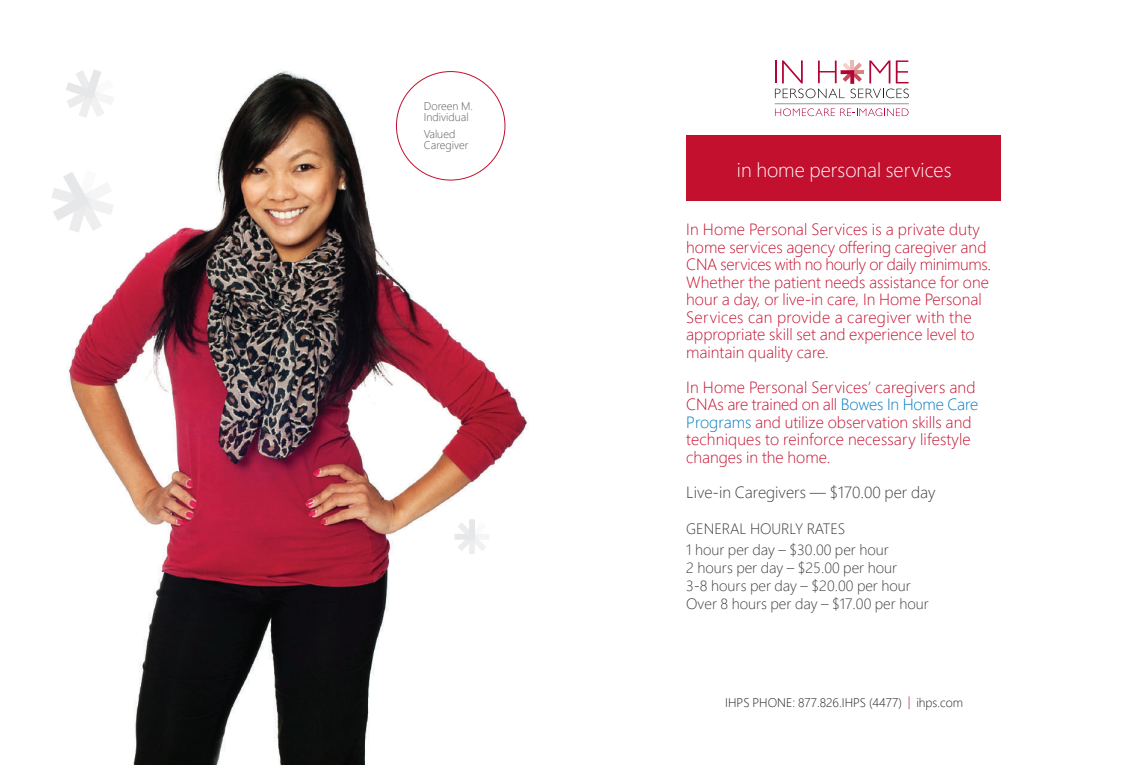
<style>
.page{position:relative;width:1125px;height:765px;background:#fff}
.page>*{position:absolute;margin:0;border:0;box-sizing:border-box;transform-origin:0 0}
.t1{font:300 20px "Segoe Pro";color:#fff}
.t2{font:300 16.25px/17.5px "Segoe Pro";color:#c3102f}
.t3{font:300 16.25px "Segoe Pro";color:#3e3e3f}
.t4{font:300 15px/18px "Segoe Pro";color:#3e3e3f}
.t5{font:300 12.5px "Segoe Pro";color:#231f20}
.t6{font:300 11.25px/11.2px "Segoe Pro";color:#57585a}
.s1{color:#0079c2}
.s2{color:#b30437}
</style>
<div class="page">
<svg style="left:775px;top:108px;width:134px;height:8px"></svg>
<hr style="left:775px;top:104px;width:134px;height:1px;background:#939598">
<svg style="left:775px;top:60px;width:134px;height:38px"></svg>
<div style="left:686px;top:135px;width:315px;height:66px;background:#c3102f"></div>
<img style="left:67px;top:69px;width:461px;height:696px">
<svg style="left:66px;top:69px;width:48px;height:49px"></svg>
<svg style="left:52px;top:170px;width:62px;height:63px"></svg>
<svg style="left:454px;top:519px;width:35px;height:35px"></svg>
<p class="t6" style="left:424px;top:100px;width:51px">Doreen M.<br>Individual</p>
<p class="t6" style="left:424px;top:128px;width:46px">Valued<br>Caregiver</p>
<p class="t1" style="left:737px;top:156px;width:216px">in home personal services</p>
<p class="t2" style="left:686px;top:221px;width:306px">In Home Personal Services is a private duty home services agency offering caregiver and CNA services with no hourly or daily minimums.<br>Whether the patient needs assistance for one hour a day, or live-in care, In Home Personal Services can provide a caregiver with the appropriate skill set and experience level to maintain quality care.</p>
<p class="t2" style="left:686px;top:378px;width:294px">In Home Personal Services’ caregivers and CNAs are trained on all <span class="s1">Bowes In Home Care Programs</span> and utilize observation skills and techniques to reinforce necessary lifestyle changes in the home.</p>
<p class="t3" style="left:686px;top:481px;width:251px">Live-in Caregivers — $170.00 per day</p>
<p class="t4" style="left:686px;top:518px;width:204px;line-height:21.2px">GENERAL HOURLY RATES<br>1 hour per day – $30.00 per hour</p>
<p class="t4" style="left:686px;top:558px;width:244px">2 hours per day – $25.00 per hour<br>3-8 hours per day – $20.00 per hour<br>Over 8 hours per day – $17.00 per hour</p>
<p class="t5" style="left:725px;top:694px;width:239px">IHPS PHONE: 877.826.IHPS (4477) <span class="s2">|</span> ihps.com</p>
</div>
